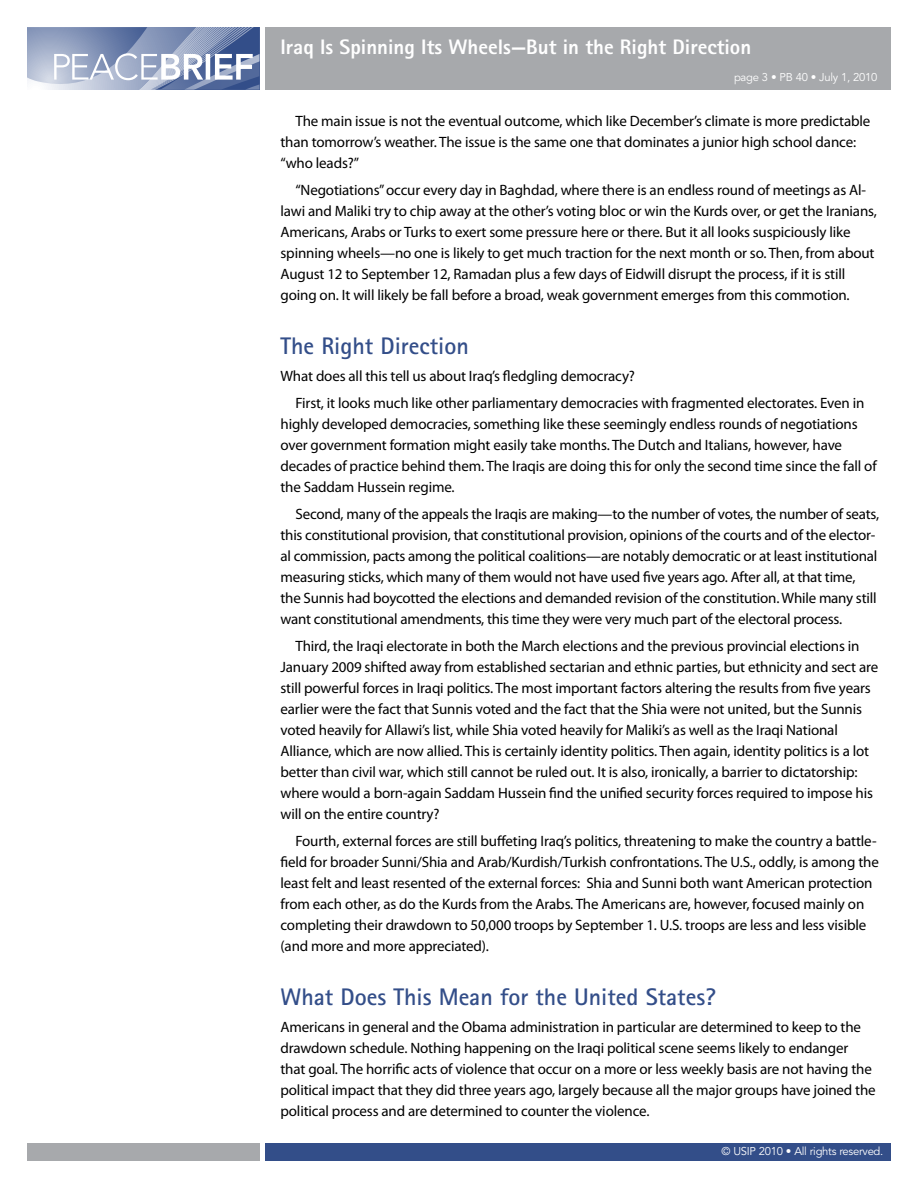
<style>
.page{position:relative;width:918px;height:1188px;background:#fff}
.page>*{position:absolute;margin:0;border:0;box-sizing:border-box;transform-origin:0 0}
.t1{font:700 24px "Rotis Sans Serif";color:#334e89}
.t2{font:800 21px "Rotis Sans Serif";color:#fff}
.t3{font:15px/21px "Myriad Pro";letter-spacing:-.01em;color:#000}
.t4{font:11.25px "Avenir LT Std";letter-spacing:-.025em;color:#fff}
</style>
<div class="page">
<div style="left:265px;top:1143px;width:626px;height:18px;background:#334e89"></div>
<div style="left:27px;top:1143px;width:233px;height:18px;background:#a7a9ac"></div>
<div style="left:265px;top:27px;width:626px;height:63px;background:#a7a9ac"></div>
<svg style="left:27px;top:27px;width:233px;height:63px;background:#98a5c3"></svg>
<h2 class="t2" style="left:280px;top:34px;width:472px">Iraq Is Spinning Its Wheels—But in the Right Direction</h2>
<p class="t4" style="left:734px;top:71px;width:145px">page 3 • PB 40 • July 1, 2010</p>
<p class="t3" style="left:280px;top:110px;width:591px;text-indent:15px">The main issue is not the eventual outcome, which like December’s climate is more predictable than tomorrow’s weather. The issue is the same one that dominates a junior high school dance: “who leads?”</p>
<p class="t3" style="left:280px;top:179px;width:598px;text-indent:15px">“Negotiations” occur every day in Baghdad, where there is an endless round of meetings as Al&shy;lawi and Maliki try to chip away at the other’s voting bloc or win the Kurds over, or get the Iranians, Americans, Arabs or Turks to exert some pressure here or there. But it all looks suspiciously like spinning wheels—no one is likely to get much traction for the next month or so. Then, from about August 12 to September 12, Ramadan plus a few days of Eidwill disrupt the process, if it is still going on. It will likely be fall before a broad, weak government emerges from this commotion.</p>
<h1 class="t1" style="left:280px;top:331px;width:190px">The Right Direction</h1>
<p class="t3" style="left:296px;top:362px;width:570px;line-height:27px;text-indent:-15px">What does all this tell us about Iraq’s fledgling democracy?<br>First, it looks much like other parliamentary democracies with fragmented electorates. Even in</p>
<p class="t3" style="left:280px;top:413px;width:598px">highly developed democracies, something like these seemingly endless rounds of negotiations over government formation might easily take months. The Dutch and Italians, however, have decades of practice behind them. The Iraqis are doing this for only the second time since the fall of the Saddam Hussein regime.</p>
<p class="t3" style="left:280px;top:503px;width:600px;text-indent:15px">Second, many of the appeals the Iraqis are making—to the number of votes, the number of seats, this constitutional provision, that constitutional provision, opinions of the courts and of the elector&shy;al commission, pacts among the political coalitions—are notably democratic or at least institutional measuring sticks, which many of them would not have used five years ago. After all, at that time, the Sunnis had boycotted the elections and demanded revision of the constitution. While many still want constitutional amendments, this time they were very much part of the electoral process.</p>
<p class="t3" style="left:280px;top:635px;width:599px;text-indent:15px">Third, the Iraqi electorate in both the March elections and the previous provincial elections in January 2009 shifted away from established sectarian and ethnic parties, but ethnicity and sect are still powerful forces in Iraqi politics. The most important factors altering the results from five years earlier were the fact that Sunnis voted and the fact that the Shia were not united, but the Sunnis voted heavily for Allawi’s list, while Shia voted heavily for Maliki’s as well as the Iraqi National Alliance, which are now allied. This is certainly identity politics. Then again, identity politics is a lot better than civil war, which still cannot be ruled out. It is also, ironically, a barrier to dictatorship: where would a born-again Saddam Hussein find the unified security forces required to impose his will on the entire country?</p>
<p class="t3" style="left:280px;top:830px;width:600px;text-indent:15px">Fourth, external forces are still buffeting Iraq’s politics, threatening to make the country a battle&shy;field for broader Sunni/Shia and Arab/Kurdish/Turkish confrontations. The U.S., oddly, is among the least felt and least resented of the external forces: Shia and Sunni both want American protection from each other, as do the Kurds from the Arabs. The Americans are, however, focused mainly on completing their drawdown to 50,000 troops by September 1. U.S. troops are less and less visible (and more and more appreciated).</p>
<h1 class="t1" style="left:280px;top:982px;width:437px">What Does This Mean for the United States?</h1>
<p class="t3" style="left:280px;top:1016px;width:597px">Americans in general and the Obama administration in particular are determined to keep to the drawdown schedule. Nothing happening on the Iraqi political scene seems likely to endanger that goal. The horrific acts of violence that occur on a more or less weekly basis are not having the political impact that they did three years ago, largely because all the major groups have joined the political process and are determined to counter the violence.</p>
<p class="t4" style="left:722px;top:1145px;width:163px">© USIP 2010 • All rights reserved.</p>
</div>
